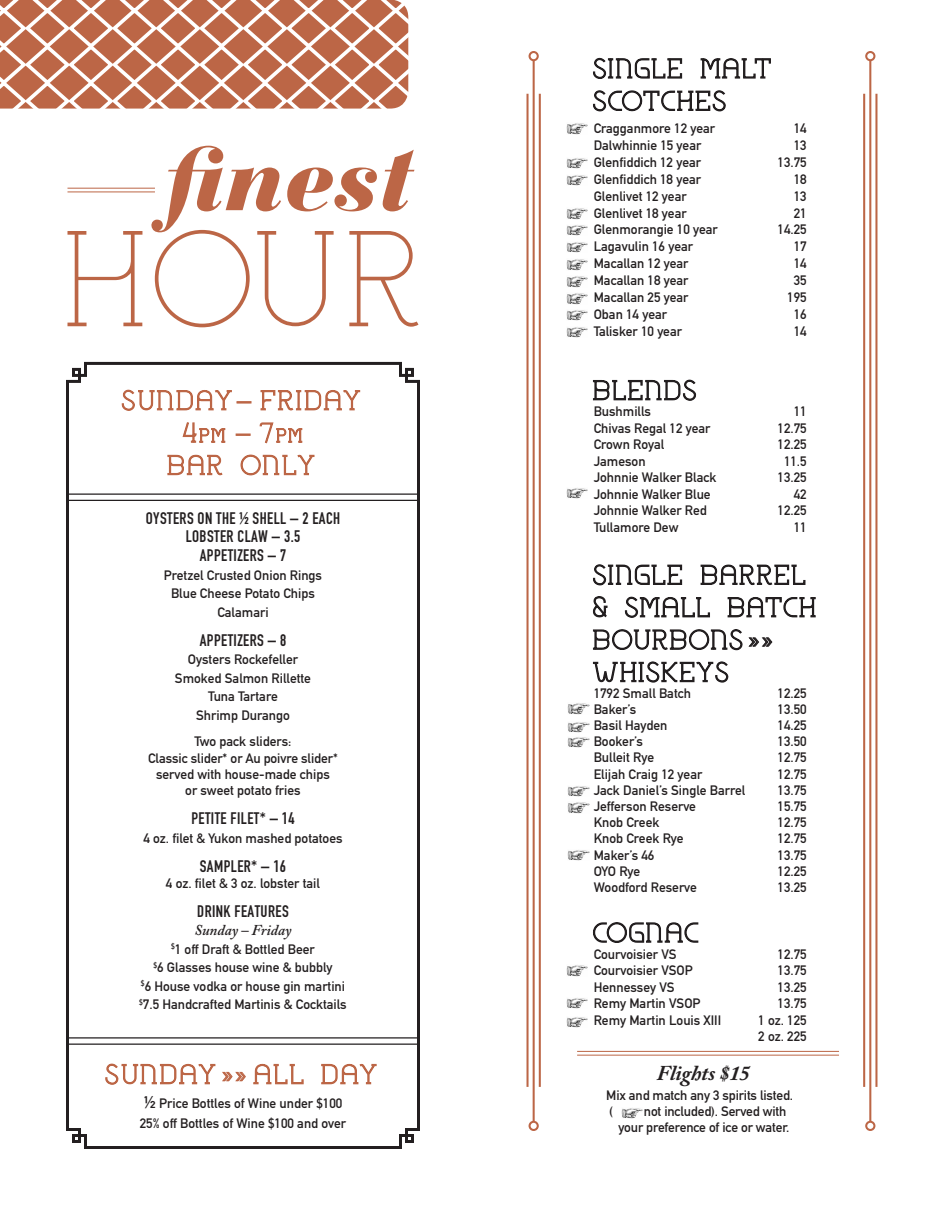
<style>
.page{position:relative;width:945px;height:1215px;background:#fff}
.page>*{position:absolute;margin:0;border:0;box-sizing:border-box;transform-origin:0 0}
.t1{font:italic 700 21px "Adobe Caslon Pro";letter-spacing:-.005em;color:#231f20}
.t2{font:16.5px "DIN Engschrift Std";letter-spacing:.025em;color:#231f20}
.t3{font:italic 600 15px "Adobe Caslon Pro";color:#231f20}
.t4{font:13.5px/18.5px "DIN Mittelschrift Std";color:#231f20;text-align:center}
.s1{font-size:16.5px}
</style>
<div class="page">
<svg style="left:593px;top:57px;width:90px;height:22px"></svg>
<svg style="left:700px;top:58px;width:71px;height:21px"></svg>
<svg style="left:593px;top:90px;width:133px;height:22px"></svg>
<svg style="left:592px;top:379px;width:105px;height:22px"></svg>
<svg style="left:592px;top:564px;width:224px;height:54px"></svg>
<svg style="left:592px;top:629px;width:151px;height:22px"></svg>
<svg style="left:749px;top:637px;width:24px;height:10px"></svg>
<svg style="left:592px;top:661px;width:137px;height:22px"></svg>
<svg style="left:593px;top:922px;width:106px;height:21px"></svg>
<img style="left:566px;top:123px;width:22px;height:11px">
<img style="left:566px;top:158px;width:22px;height:11px">
<img style="left:566px;top:175px;width:22px;height:11px">
<img style="left:566px;top:208px;width:22px;height:11px">
<img style="left:566px;top:225px;width:22px;height:11px">
<img style="left:566px;top:242px;width:22px;height:11px">
<img style="left:566px;top:259px;width:22px;height:11px">
<img style="left:566px;top:276px;width:22px;height:11px">
<img style="left:566px;top:293px;width:22px;height:11px">
<img style="left:566px;top:310px;width:22px;height:11px">
<img style="left:566px;top:327px;width:22px;height:11px">
<img style="left:566px;top:488px;width:22px;height:10px">
<img style="left:568px;top:703px;width:21px;height:11px">
<img style="left:568px;top:722px;width:21px;height:11px">
<img style="left:568px;top:737px;width:21px;height:10px">
<img style="left:568px;top:786px;width:21px;height:11px">
<img style="left:568px;top:802px;width:21px;height:11px">
<img style="left:568px;top:850px;width:21px;height:11px">
<img style="left:566px;top:965px;width:22px;height:11px">
<img style="left:566px;top:998px;width:22px;height:11px">
<img style="left:566px;top:1017px;width:22px;height:11px">
<img style="left:621px;top:1108px;width:21px;height:11px">
<svg style="left:67px;top:146px;width:351px;height:181px"></svg>
<hr style="left:68px;top:188px;width:87px;height:1px;background:#bc6646">
<hr style="left:68px;top:192px;width:87px;height:1px;background:#bc6646">
<svg style="left:66px;top:361px;width:354px;height:788px"></svg>
<hr style="left:526px;top:94px;width:3px;height:993px;background:#bc6646">
<hr style="left:533px;top:60px;width:2px;height:1062px;background:#bc6646">
<div style="left:529px;top:51px;width:10px;height:10px;border:2px solid #bc6646;border-radius:50%"></div>
<div style="left:529px;top:1121px;width:10px;height:10px;border:2px solid #bc6646;border-radius:50%"></div>
<hr style="left:539px;top:94px;width:2px;height:993px;background:#bc6646">
<hr style="left:863px;top:94px;width:2px;height:993px;background:#bc6646">
<hr style="left:869px;top:60px;width:2px;height:1062px;background:#bc6646">
<div style="left:865px;top:51px;width:10px;height:10px;border:2px solid #bc6646;border-radius:50%"></div>
<div style="left:865px;top:1121px;width:10px;height:10px;border:2px solid #bc6646;border-radius:50%"></div>
<hr style="left:875px;top:94px;width:3px;height:993px;background:#bc6646">
<svg style="left:105px;top:1063px;width:111px;height:24px"></svg>
<svg style="left:222px;top:1072px;width:24px;height:9px"></svg>
<svg style="left:253px;top:1063px;width:51px;height:22px"></svg>
<svg style="left:320px;top:1063px;width:57px;height:22px"></svg>
<hr style="left:577px;top:1051px;width:262px;height:1px;background:#bc6646">
<hr style="left:577px;top:1055px;width:262px;height:1px;background:#bc6646">
<svg style="left:0;top:0;width:409px;height:109px"></svg>
<p class="t2" style="left:146px;top:508px;width:196px">OYSTERS ON THE ½ SHELL – 2 EACH</p>
<p class="t2" style="left:186px;top:526px;width:116px">LOBSTER CLAW – 3.5</p>
<p class="t2" style="left:200px;top:546px;width:88px">APPETIZERS – 7</p>
<p class="t4" style="left:164px;top:566px;width:160px">Pretzel Crusted Onion Rings<br>Blue Cheese Potato Chips<br>Calamari</p>
<p class="t2" style="left:200px;top:630px;width:88px">APPETIZERS – 8</p>
<p class="t4" style="left:175px;top:650px;width:138px">Oysters Rockefeller<br>Smoked Salmon Rillette<br>Tuna Tartare<br>Shrimp Durango</p>
<p class="t4" style="left:148px;top:734px;width:191px;line-height:16.2px">Two pack sliders:<br>Classic slider* or Au poivre slider* served with house-made chips<br>or sweet potato fries</p>
<p class="t2" style="left:191px;top:809px;width:105px">PETITE FILET* – 14</p>
<p class="t4" style="left:143px;top:829px;width:201px">4 oz. filet &amp; Yukon mashed potatoes</p>
<p class="t2" style="left:200px;top:856px;width:88px">SAMPLER* – 16</p>
<p class="t4" style="left:166px;top:874px;width:156px">4 oz. filet &amp; 3 oz. lobster tail</p>
<p class="t2" style="left:197px;top:902px;width:93px">DRINK FEATURES</p>
<p class="t3" style="left:194px;top:921px;width:99px">Sunday – Friday</p>
<p class="t4" style="left:139px;top:940px;width:209px"><sup>$</sup>1 off Draft &amp; Bottled Beer<br><sup>$</sup>6 Glasses house wine &amp; bubbly<br><sup>$</sup>6 House vodka or house gin martini <sup>$</sup>7.5 Handcrafted Martinis &amp; Cocktails</p>
<p class="t4" style="left:140px;top:1094px;width:208px;line-height:19.5px;text-align:left"><span class="s1">½</span> Price Bottles of Wine under $100<br>25% off Bottles of Wine $100 and over</p>
<p class="t4" style="left:594px;top:119px;width:123px">Cragganmore 12 year</p>
<p class="t4" style="left:794px;top:119px;width:14px">14</p>
<p class="t4" style="left:594px;top:136px;width:109px">Dalwhinnie 15 year</p>
<p class="t4" style="left:794px;top:136px;width:14px">13</p>
<p class="t4" style="left:594px;top:153px;width:109px">Glenfiddich 12 year</p>
<p class="t4" style="left:778px;top:153px;width:31px">13.75</p>
<p class="t4" style="left:594px;top:170px;width:109px">Glenfiddich 18 year</p>
<p class="t4" style="left:794px;top:170px;width:14px">18</p>
<p class="t4" style="left:594px;top:187px;width:95px">Glenlivet 12 year</p>
<p class="t4" style="left:794px;top:187px;width:14px">13</p>
<p class="t4" style="left:594px;top:204px;width:95px">Glenlivet 18 year</p>
<p class="t4" style="left:794px;top:204px;width:14px">21</p>
<p class="t4" style="left:594px;top:221px;width:126px">Glenmorangie 10 year</p>
<p class="t4" style="left:778px;top:221px;width:31px">14.25</p>
<p class="t4" style="left:594px;top:238px;width:101px">Lagavulin 16 year</p>
<p class="t4" style="left:794px;top:238px;width:14px">17</p>
<p class="t4" style="left:594px;top:254px;width:96px">Macallan 12 year</p>
<p class="t4" style="left:794px;top:254px;width:14px">14</p>
<p class="t4" style="left:594px;top:271px;width:96px">Macallan 18 year</p>
<p class="t4" style="left:794px;top:271px;width:14px">35</p>
<p class="t4" style="left:594px;top:288px;width:96px">Macallan 25 year</p>
<p class="t4" style="left:787px;top:288px;width:21px">195</p>
<p class="t4" style="left:594px;top:305px;width:75px">Oban 14 year</p>
<p class="t4" style="left:794px;top:305px;width:14px">16</p>
<p class="t4" style="left:594px;top:322px;width:90px">Talisker 10 year</p>
<p class="t4" style="left:794px;top:322px;width:14px">14</p>
<p class="t4" style="left:594px;top:402px;width:59px">Bushmills</p>
<p class="t4" style="left:794px;top:402px;width:14px">11</p>
<p class="t4" style="left:594px;top:419px;width:118px">Chivas Regal 12 year</p>
<p class="t4" style="left:778px;top:419px;width:31px">12.75</p>
<p class="t4" style="left:594px;top:435px;width:72px">Crown Royal</p>
<p class="t4" style="left:778px;top:435px;width:31px">12.25</p>
<p class="t4" style="left:594px;top:452px;width:53px">Jameson</p>
<p class="t4" style="left:784px;top:452px;width:24px">11.5</p>
<p class="t4" style="left:594px;top:468px;width:124px">Johnnie Walker Black</p>
<p class="t4" style="left:778px;top:468px;width:31px">13.25</p>
<p class="t4" style="left:594px;top:485px;width:118px">Johnnie Walker Blue</p>
<p class="t4" style="left:794px;top:485px;width:14px">42</p>
<p class="t4" style="left:594px;top:501px;width:115px">Johnnie Walker Red</p>
<p class="t4" style="left:778px;top:501px;width:31px">12.25</p>
<p class="t4" style="left:594px;top:518px;width:86px">Tullamore Dew</p>
<p class="t4" style="left:794px;top:518px;width:14px">11</p>
<p class="t4" style="left:594px;top:684px;width:99px">1792 Small Batch</p>
<p class="t4" style="left:778px;top:684px;width:31px">12.25</p>
<p class="t4" style="left:594px;top:700px;width:44px">Baker’s</p>
<p class="t4" style="left:778px;top:700px;width:31px">13.50</p>
<p class="t4" style="left:594px;top:716px;width:75px">Basil Hayden</p>
<p class="t4" style="left:778px;top:716px;width:31px">14.25</p>
<p class="t4" style="left:594px;top:732px;width:51px">Booker’s</p>
<p class="t4" style="left:778px;top:732px;width:31px">13.50</p>
<p class="t4" style="left:594px;top:749px;width:62px">Bulleit Rye</p>
<p class="t4" style="left:778px;top:749px;width:31px">12.75</p>
<p class="t4" style="left:594px;top:765px;width:110px">Elijah Craig 12 year</p>
<p class="t4" style="left:778px;top:765px;width:31px">12.75</p>
<p class="t4" style="left:594px;top:781px;width:153px">Jack Daniel’s Single Barrel</p>
<p class="t4" style="left:778px;top:781px;width:31px">13.75</p>
<p class="t4" style="left:594px;top:797px;width:104px">Jefferson Reserve</p>
<p class="t4" style="left:778px;top:797px;width:31px">15.75</p>
<p class="t4" style="left:594px;top:813px;width:67px">Knob Creek</p>
<p class="t4" style="left:778px;top:813px;width:31px">12.75</p>
<p class="t4" style="left:594px;top:830px;width:91px">Knob Creek Rye</p>
<p class="t4" style="left:778px;top:830px;width:31px">12.75</p>
<p class="t4" style="left:594px;top:846px;width:62px">Maker’s 46</p>
<p class="t4" style="left:778px;top:846px;width:31px">13.75</p>
<p class="t4" style="left:594px;top:862px;width:48px">OYO Rye</p>
<p class="t4" style="left:778px;top:862px;width:31px">12.25</p>
<p class="t4" style="left:594px;top:878px;width:105px">Woodford Reserve</p>
<p class="t4" style="left:778px;top:878px;width:31px">13.25</p>
<p class="t4" style="left:594px;top:945px;width:84px">Courvoisier VS</p>
<p class="t4" style="left:778px;top:945px;width:31px">12.75</p>
<p class="t4" style="left:594px;top:961px;width:101px">Courvoisier VSOP</p>
<p class="t4" style="left:778px;top:961px;width:31px">13.75</p>
<p class="t4" style="left:594px;top:978px;width:82px">Hennessey VS</p>
<p class="t4" style="left:778px;top:978px;width:31px">13.25</p>
<p class="t4" style="left:594px;top:994px;width:108px">Remy Martin VSOP</p>
<p class="t4" style="left:778px;top:994px;width:31px">13.75</p>
<p class="t4" style="left:594px;top:1011px;width:129px">Remy Martin Louis XIII</p>
<p class="t4" style="left:758px;top:1012px;width:50px;line-height:16.5px;text-align:left">1 oz. 125<br>2 oz. 225</p>
<p class="t1" style="left:657px;top:1061px;width:95px">Flights $15</p>
<p class="t4" style="left:606px;top:1087px;width:188px;line-height:16.2px;text-align:left">Mix and match any 3 spirits listed. (</p>
<p class="t4" style="left:619px;top:1103px;width:172px;line-height:16.2px;text-align:right">not included). Served with<br>your preference of ice or water.</p>
</div>
